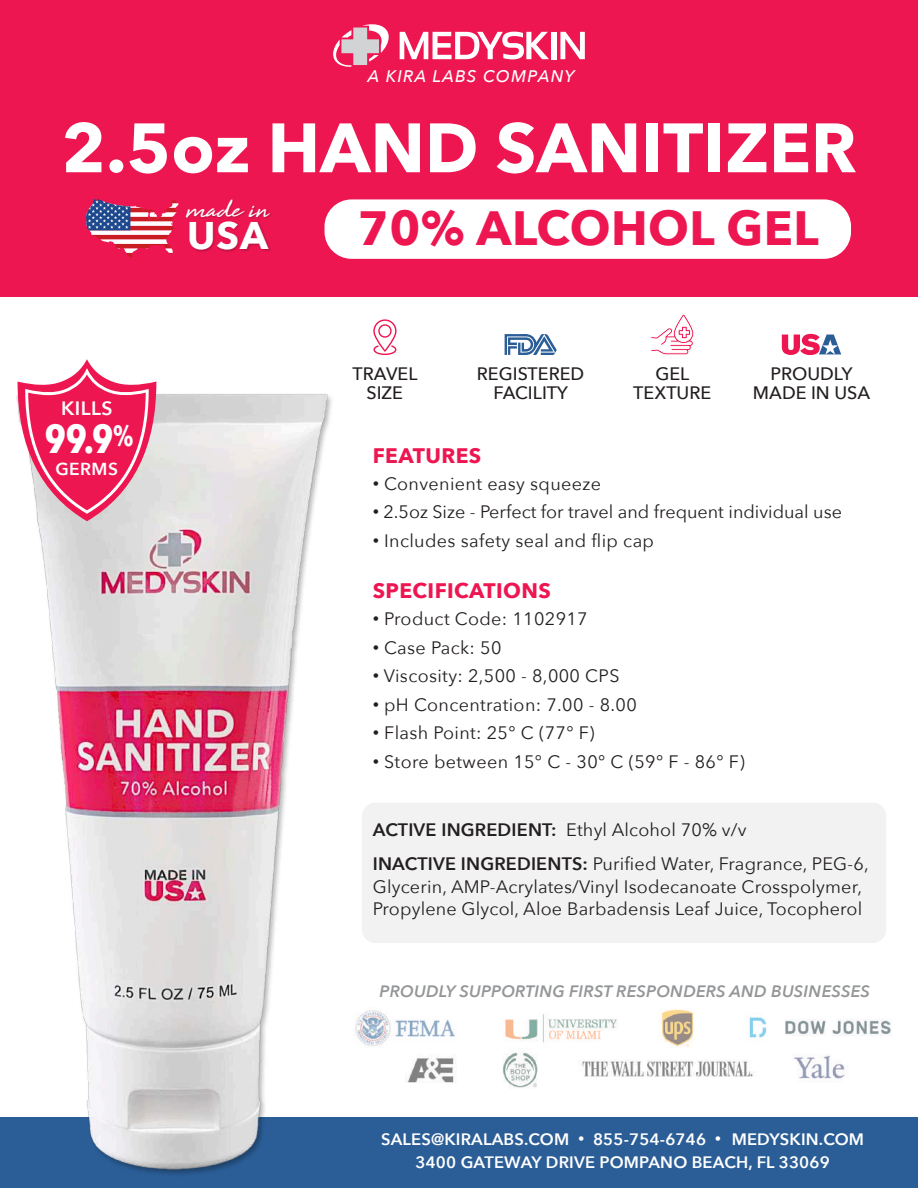
<style>
.page{position:relative;width:918px;height:1188px;background:#fff}
.page>*{position:absolute;margin:0;border:0;box-sizing:border-box;transform-origin:0 0}
.t1{font:700 69px "Avenir Next";color:#fff}
.t2{font:700 48px "Avenir Next";letter-spacing:.01em;color:#ed1651}
.t3{font:700 40.5px "Avenir Next Condensed";color:#fff}
.t4{font:700 38.4px "Avenir Next";color:#fff}
.t5{font:33px "High Tide";color:#fff}
.t6{font:700 21px "Avenir Next";letter-spacing:.02em;color:#ed1651}
.t7{font:600 19.35px "Avenir Next";letter-spacing:.025em;color:#fff}
.t8{font:18px/34.5px "Avenir Next";letter-spacing:.01em;color:#231f20}
.t9{font:500 18px/18.8px "Avenir Next";color:#231f20;text-align:center}
.t10{font:600 17.4px "Avenir Next";letter-spacing:.025em;color:#fff}
.t11{font:italic 500 16.8px "Avenir Next";letter-spacing:.075em;color:#fff}
.t12{font:600 16.5px/22.5px "Avenir Next";letter-spacing:.01em;color:#fff;text-align:center}
.t13{font:italic 600 16.5px "Avenir Next";letter-spacing:.01em;color:#949698}
.s1{font-family:"Arial"}
.s2{font-weight:600}
.s3{font-family:"Arial";font-weight:400;font-size:18px}
</style>
<div class="page">
<div style="left:0;top:0;width:918px;height:297px;background:#ed1651"></div>
<div style="left:0;top:1117px;width:918px;height:70px;background:#2b5e97"></div>
<img style="left:16px;top:386px;width:316px;height:788px">
<svg style="left:86px;top:199px;width:93px;height:58px"></svg>
<img style="left:186px;top:200px;width:85px;height:15px">
<img style="left:185px;top:215px;width:86px;height:37px">
<div style="left:362px;top:803px;width:524px;height:140px;background:#f2f2f3;border-radius:14px"></div>
<svg style="left:400px;top:32px;width:149px;height:27px"></svg>
<div style="left:551px;top:32px;width:5px;height:27px;background:#fff"></div>
<svg style="left:560px;top:32px;width:25px;height:27px"></svg>
<svg style="left:333px;top:24px;width:56px;height:43px"></svg>
<div style="left:325px;top:199px;width:526px;height:60px;background:#fff;border-radius:27px"></div>
<svg style="left:782px;top:334px;width:59px;height:21px"></svg>
<svg style="left:650px;top:314px;width:44px;height:41px"></svg>
<svg style="left:505px;top:334px;width:52px;height:21px"></svg>
<img style="left:355px;top:1009px;width:536px;height:79px">
<svg style="left:373px;top:319px;width:24px;height:36px"></svg>
<svg style="left:18px;top:359px;width:138px;height:162px"></svg>
<p class="t11" style="left:368px;top:62px;width:208px">A KIRA LABS COMPANY</p>
<h1 class="t1" style="left:61px;top:88px;width:797px">2.5oz HAND SANITIZER</h1>
<h3 class="t5" style="left:186px;top:186px;width:84px">made in</h3>
<h3 class="t4" style="left:187px;top:203px;width:83px">USA</h3>
<p class="t7" style="left:61px;top:392px;width:53px">KILLS</p>
<h3 class="t3" style="left:45px;top:414px;width:90px">99.9<sup>%</sup></h3>
<p class="t10" style="left:55px;top:454px;width:64px">GERMS</p>
<h2 class="t2" style="left:358px;top:187px;width:462px">70% ALCOHOL GEL</h2>
<p class="t9" style="left:352px;top:364px;width:67px">TRAVEL<br>SIZE</p>
<p class="t9" style="left:477px;top:364px;width:109px">REGISTERED<br>FACILITY</p>
<p class="t9" style="left:753px;top:364px;width:119px">PROUDLY<br>MADE IN USA</p>
<p class="t9" style="left:633px;top:364px;width:80px">GEL<br>TEXTURE</p>
<p class="t6" style="left:373px;top:438px;width:110px">FEATURES</p>
<p class="t8" style="left:373px;top:465px;width:230px"><span class="s1">•</span> Convenient easy squeeze</p>
<p class="t8" style="left:373px;top:494px;width:471px"><span class="s1">•</span> 2.5oz Size - Perfect for travel and frequent individual use</p>
<p class="t8" style="left:373px;top:522px;width:283px"><span class="s1">•</span> Includes safety seal and flip cap</p>
<p class="t6" style="left:373px;top:572px;width:180px">SPECIFICATIONS</p>
<p class="t8" style="left:373px;top:601px;width:217px"><span class="s1">•</span> Product Code: 1102917</p>
<p class="t8" style="left:373px;top:629px;width:130px"><span class="s1">•</span> Case Pack: 50</p>
<p class="t8" style="left:373px;top:658px;width:248px"><span class="s1">•</span> Viscosity: 2,500 - 8,000 CPS</p>
<p class="t8" style="left:373px;top:686px;width:266px"><span class="s1">•</span> pH Concentration: 7.00 - 8.00</p>
<p class="t8" style="left:373px;top:715px;width:224px"><span class="s1">•</span> Flash Point: 25° C (77° F)</p>
<p class="t8" style="left:373px;top:743px;width:374px"><span class="s1">•</span> Store between 15° C - 30° C (59° F - 86° F)</p>
<p class="t8" style="left:373px;top:812px;width:497px"><span class="s2">ACTIVE INGREDIENT:</span> Ethyl Alcohol 70% v/v<br><span class="s2">INACTIVE INGREDIENTS:</span> Purified Water, Fragrance, PEG-6,</p>
<p class="t8" style="left:373px;top:875px;width:491px;line-height:22.5px">Glycerin, AMP-Acrylates/Vinyl Isodecanoate Crosspolymer,<br>Propylene Glycol, Aloe Barbadensis Leaf Juice, Tocopherol</p>
<p class="t13" style="left:380px;top:977px;width:492px">PROUDLY SUPPORTING FIRST RESPONDERS AND BUSINESSES</p>
<p class="t12" style="left:381px;top:1128px;width:485px">SALES@KIRALABS.COM <span class="s3">•</span> 855-754-6746 <span class="s3">•</span> MEDYSKIN.COM<br>3400 GATEWAY DRIVE POMPANO BEACH, FL 33069</p>
</div>
